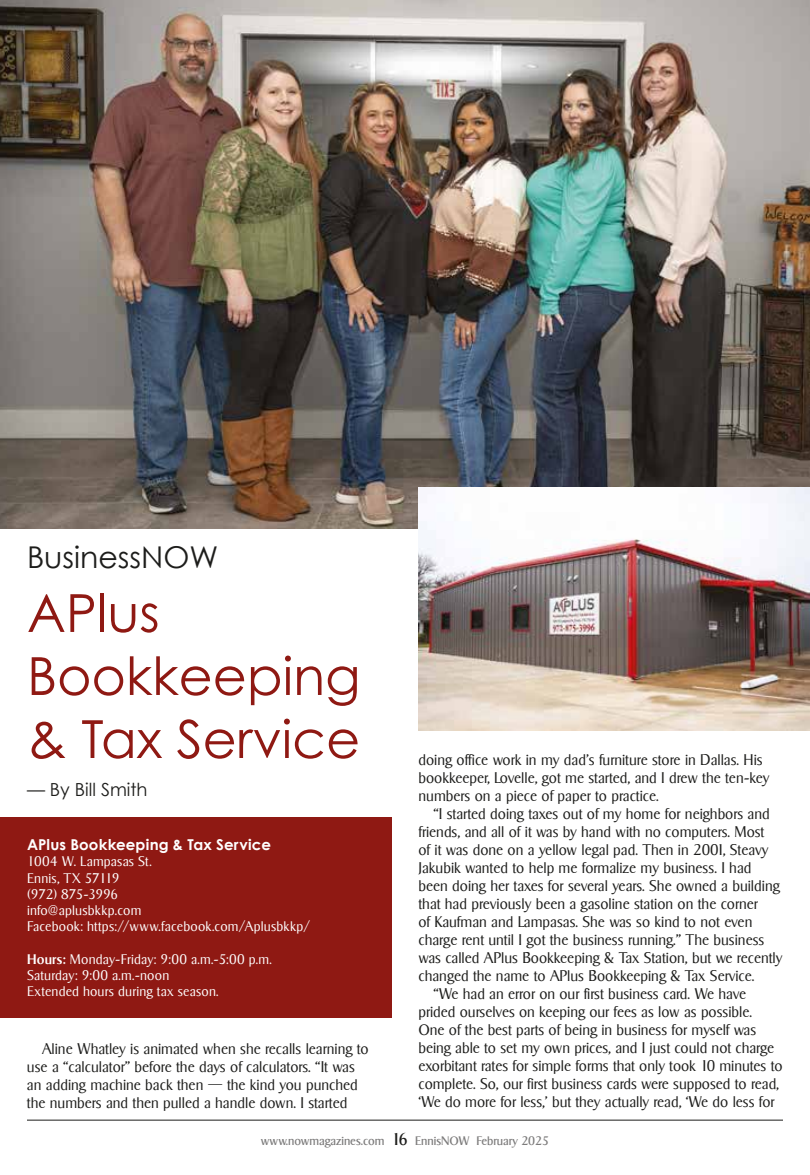
<style>
.page{position:relative;width:810px;height:1175px;background:#fff}
.page>*{position:absolute;margin:0;border:0;box-sizing:border-box;transform-origin:0 0}
.t1{font:52.5px/63px "Century Gothic";color:#8f1913}
.t2{font:30px "Century Gothic";color:#1d1d1b}
.t3{font:18px "Century Gothic";color:#1d1d1b}
.t4{font:300 15px/18px "Sigvar Serial";color:#1d1d1b}
.t5{font:700 15px "Century Gothic";letter-spacing:.01em;color:#fff}
.t6{font:300 13.5px/16.2px "Sigvar Serial";letter-spacing:.015em;color:#fff}
.t7{font:12px "Sigvar Serial";color:#7c7b7b}
.s1{font-weight:500}
.s2{font-size:16.5px;color:#1d1d1b}
</style>
<div class="page">
<hr style="left:27px;top:1119px;width:756px;height:1px;background:#1d1d1b">
<div style="left:0;top:817px;width:392px;height:200px;background:#8f1913"></div>
<img style="left:0;top:0;width:810px;height:528px">
<img style="left:418px;top:487px;width:392px;height:243px">
<h2 class="t2" style="left:27px;top:539px;width:193px">BusinessNOW</h2>
<h1 class="t1" style="left:27px;top:580px;width:335px">APlus<br>Bookkeeping &amp; Tax Service</h1>
<p class="t3" style="left:27px;top:778px;width:122px">— By Bill Smith</p>
<p class="t5" style="left:27px;top:835px;width:245px">APlus Bookkeeping &amp; Tax Service</p>
<p class="t6" style="left:27px;top:853px;width:285px">1004 W. Lampasas St.<br>Ennis, TX 57119<br>(972) 875-3996<br>info@aplusbkkp.com<br>Facebook: https://www.facebook.com/Aplusbkkp/</p>
<p class="t6" style="left:27px;top:950px;width:246px"><span class="s1">Hours:</span> Monday-Friday: 9:00 a.m.-5:00 p.m.<br>Saturday: 9:00 a.m.-noon<br>Extended hours during tax season.</p>
<p class="t4" style="left:27px;top:1039px;width:343px;text-indent:15px">Aline Whatley is animated when she recalls learning to use a “calculator” before the days of calculators. “It was an adding machine back then — the kind you punched the numbers and then pulled a handle down. I started</p>
<p class="t4" style="left:418px;top:750px;width:353px">doing office work in my dad’s furniture store in Dallas. His bookkeeper, Lovelle, got me started, and I drew the ten-key numbers on a piece of paper to practice.</p>
<p class="t4" style="left:434px;top:804px;width:338px">“I started doing taxes out of my home for neighbors and</p>
<p class="t4" style="left:418px;top:822px;width:347px">friends, and all of it was by hand with no computers. Most</p>
<p class="t4" style="left:418px;top:840px;width:351px">of it was done on a yellow legal pad. Then in 2001, Steavy</p>
<p class="t4" style="left:418px;top:858px;width:335px">Jakubik wanted to help me formalize my business. I had</p>
<p class="t4" style="left:418px;top:876px;width:363px">been doing her taxes for several years. She owned a building</p>
<p class="t4" style="left:418px;top:894px;width:341px">that had previously been a gasoline station on the corner</p>
<p class="t4" style="left:418px;top:912px;width:335px">of Kaufman and Lampasas. She was so kind to not even</p>
<p class="t4" style="left:418px;top:930px;width:347px">charge rent until I got the business running.” The business</p>
<p class="t4" style="left:418px;top:948px;width:365px">was called APlus Bookkeeping &amp; Tax Station, but we recently</p>
<p class="t4" style="left:418px;top:966px;width:338px">changed the name to APlus Bookkeeping &amp; Tax Service.</p>
<p class="t4" style="left:434px;top:984px;width:314px">“We had an error on our first business card. We have</p>
<p class="t4" style="left:418px;top:1002px;width:335px">prided ourselves on keeping our fees as low as possible.</p>
<p class="t4" style="left:418px;top:1020px;width:339px">One of the best parts of being in business for myself was</p>
<p class="t4" style="left:418px;top:1038px;width:357px">being able to set my own prices, and I just could not charge</p>
<p class="t4" style="left:418px;top:1056px;width:366px">exorbitant rates for simple forms that only took 10 minutes to</p>
<p class="t4" style="left:418px;top:1074px;width:362px">complete. So, our first business cards were supposed to read,</p>
<p class="t4" style="left:418px;top:1092px;width:358px">‘We do more for less,’ but they actually read, ‘We do less for</p>
<p class="t7" style="left:261px;top:1133px;width:290px">www.nowmagazines.com <span class="s2">16</span> EnnisNOW February 2025</p>
</div>
